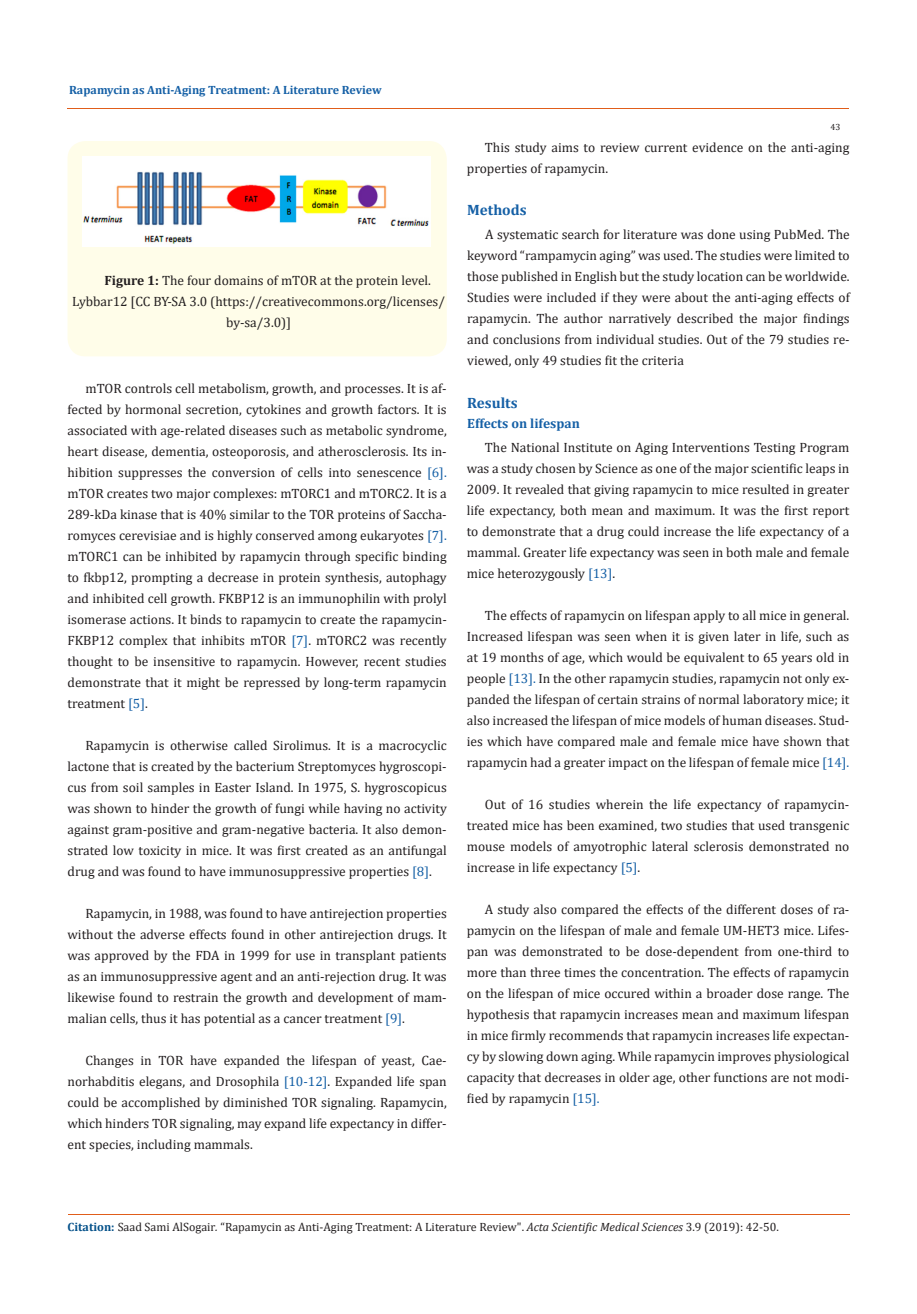
<style>
.page{position:relative;width:917px;height:1314px;background:#fff}
.page>*{position:absolute;margin:0;border:0;box-sizing:border-box;transform-origin:0 0}
.t1{font:700 15px "Cambria";color:#1560a6}
.t2{font:13.5px/21px "Cambria";color:#231f20;text-align:justify}
.t3{font:700 13.5px "Cambria";color:#1560a6}
.t4{font:12px "Cambria";color:#231f20}
.t5{font:700 12px "Cambria";color:#1560a6}
.t6{font:9px "Cambria";color:#231f20}
.s1{font-weight:700}
.s2{color:#1560a6}
.s3{font-weight:700;color:#035089}
.s4{font-style:italic}
</style>
<div class="page">
<hr style="left:67px;top:109px;width:782px;height:1px;background:#e05d1a">
<div style="left:67px;top:141px;width:380px;height:215px;background:#fffde9;border-radius:18px"></div>
<img style="left:83px;top:156px;width:348px;height:91px">
<hr style="left:68px;top:1215px;width:781px;height:1px;background:#e05d1a">
<p class="t5" style="left:69px;top:81px;width:314px">Rapamycin as Anti-Aging Treatment: A Literature Review</p>
<p class="t2" style="left:104px;top:270px;width:328px"><span class="s1">Figure 1:</span> The four domains of mTOR at the protein level.</p>
<p class="t2" style="left:72px;top:291px;width:374px">Lybbar12 [CC BY-SA 3.0 (https://creativecommons.org/licenses/</p>
<p class="t2" style="left:226px;top:312px;width:66px">by-sa/3.0)]</p>
<p class="t2" style="left:68px;top:378px;width:381px;text-indent:18px">mTOR controls cell metabolism, growth, and processes. It is af&shy;fected by hormonal secretion, cytokines and growth factors. It is associated with age-related diseases such as metabolic syndrome, heart disease, dementia, osteoporosis, and atherosclerosis. Its in&shy;hibition suppresses the conversion of cells into senescence <span class="s2">[6]. </span>mTOR creates two major complexes: mTORC1 and mTORC2. It is a 289-kDa kinase that is 40% similar to the TOR proteins of Saccha&shy;romyces cerevisiae and is highly conserved among eukaryotes <span class="s2">[7]. </span>mTORC1 can be inhibited by rapamycin through specific binding to fkbp12, prompting a decrease in protein synthesis, autophagy and inhibited cell growth. FKBP12 is an immunophilin with prolyl isomerase actions. It binds to rapamycin to create the rapamycin-FKBP12 complex that inhibits mTOR <span class="s2">[7]</span>. mTORC2 was recently thought to be insensitive to rapamycin. However, recent studies demonstrate that it might be repressed by long-term rapamycin treatment <span class="s2">[5]</span>.</p>
<p class="t2" style="left:68px;top:735px;width:381px;text-indent:18px">Rapamycin is otherwise called Sirolimus. It is a macrocyclic lactone that is created by the bacterium Streptomyces hygroscopi&shy;cus from soil samples in Easter Island. In 1975, S. hygroscopicus was shown to hinder the growth of fungi while having no activity against gram-positive and gram-negative bacteria. It also demon&shy;strated low toxicity in mice. It was first created as an antifungal drug and was found to have immunosuppressive properties <span class="s2">[8]</span>.</p>
<p class="t2" style="left:68px;top:903px;width:381px;text-indent:18px">Rapamycin, in 1988, was found to have antirejection properties without the adverse effects found in other antirejection drugs. It was approved by the FDA in 1999 for use in transplant patients as an immunosuppressive agent and an anti-rejection drug. It was likewise found to restrain the growth and development of mam&shy;malian cells, thus it has potential as a cancer treatment <span class="s2">[9]</span>.</p>
<p class="t2" style="left:68px;top:1050px;width:381px;text-indent:18px">Changes in TOR have expanded the lifespan of yeast, Cae&shy;norhabditis elegans, and Drosophila <span class="s2">[10-12]</span>. Expanded life span could be accomplished by diminished TOR signaling. Rapamycin, which hinders TOR signaling, may expand life expectancy in differ&shy;ent species, including mammals.</p>
<p class="t6" style="left:830px;top:122px;width:11px">43</p>
<p class="t2" style="left:467px;top:136px;width:384px;text-indent:18px">This study aims to review current evidence on the anti-aging properties of rapamycin.</p>
<p class="t1" style="left:467px;top:200px;width:61px">Methods</p>
<p class="t2" style="left:467px;top:224px;width:384px;text-indent:18px">A systematic search for literature was done using PubMed. The keyword “rampamycin aging” was used. The studies were limited to those published in English but the study location can be worldwide.<br>Studies were included if they were about the anti-aging effects of rapamycin. The author narratively described the major findings and conclusions from individual studies. Out of the 79 studies re&shy;viewed, only 49 studies fit the criteria</p>
<p class="t1" style="left:467px;top:392px;width:52px">Results</p>
<p class="t3" style="left:467px;top:414px;width:114px">Effects on lifespan</p>
<p class="t2" style="left:467px;top:437px;width:384px;text-indent:18px">The National Institute on Aging Interventions Testing Program was a study chosen by Science as one of the major scientific leaps in 2009. It revealed that giving rapamycin to mice resulted in greater life expectancy, both mean and maximum. It was the first report to demonstrate that a drug could increase the life expectancy of a mammal. Greater life expectancy was seen in both male and female mice heterozygously <span class="s2">[13]</span>.</p>
<p class="t2" style="left:467px;top:605px;width:384px;text-indent:18px">The effects of rapamycin on lifespan apply to all mice in general.<br>Increased lifespan was seen when it is given later in life, such as at 19 months of age, which would be equivalent to 65 years old in people <span class="s2">[13].</span> In the other rapamycin studies, rapamycin not only ex&shy;panded the lifespan of certain strains of normal laboratory mice; it also increased the lifespan of mice models of human diseases. Stud&shy;ies which have compared male and female mice have shown that rapamycin had a greater impact on the lifespan of female mice <span class="s2">[14].</span></p>
<p class="t2" style="left:467px;top:794px;width:384px;text-indent:18px">Out of 16 studies wherein the life expectancy of rapamycin&shy;treated mice has been examined, two studies that used transgenic mouse models of amyotrophic lateral sclerosis demonstrated no increase in life expectancy <span class="s2">[5]</span>.</p>
<p class="t2" style="left:467px;top:899px;width:384px;text-indent:18px">A study also compared the effects of the different doses of ra&shy;pamycin on the lifespan of male and female UM-HET3 mice. Lifes&shy;pan was demonstrated to be dose-dependent from one-third to more than three times the concentration. The effects of rapamycin on the lifespan of mice occured within a broader dose range. The hypothesis that rapamycin increases mean and maximum lifespan in mice firmly recommends that rapamycin increases life expectan&shy;cy by slowing down aging. While rapamycin improves physiological capacity that decreases in older age, other functions are not modi&shy;fied by rapamycin <span class="s2">[15].</span></p>
<p class="t4" style="left:68px;top:1220px;width:712px"><span class="s3">Citation:</span> Saad Sami AlSogair<span class="s4">.</span> “Rapamycin as Anti-Aging Treatment: A Literature Review". <span class="s4">Acta Scientific Medical Sciences</span> 3.9 (2019): 42-50.</p>
</div>
